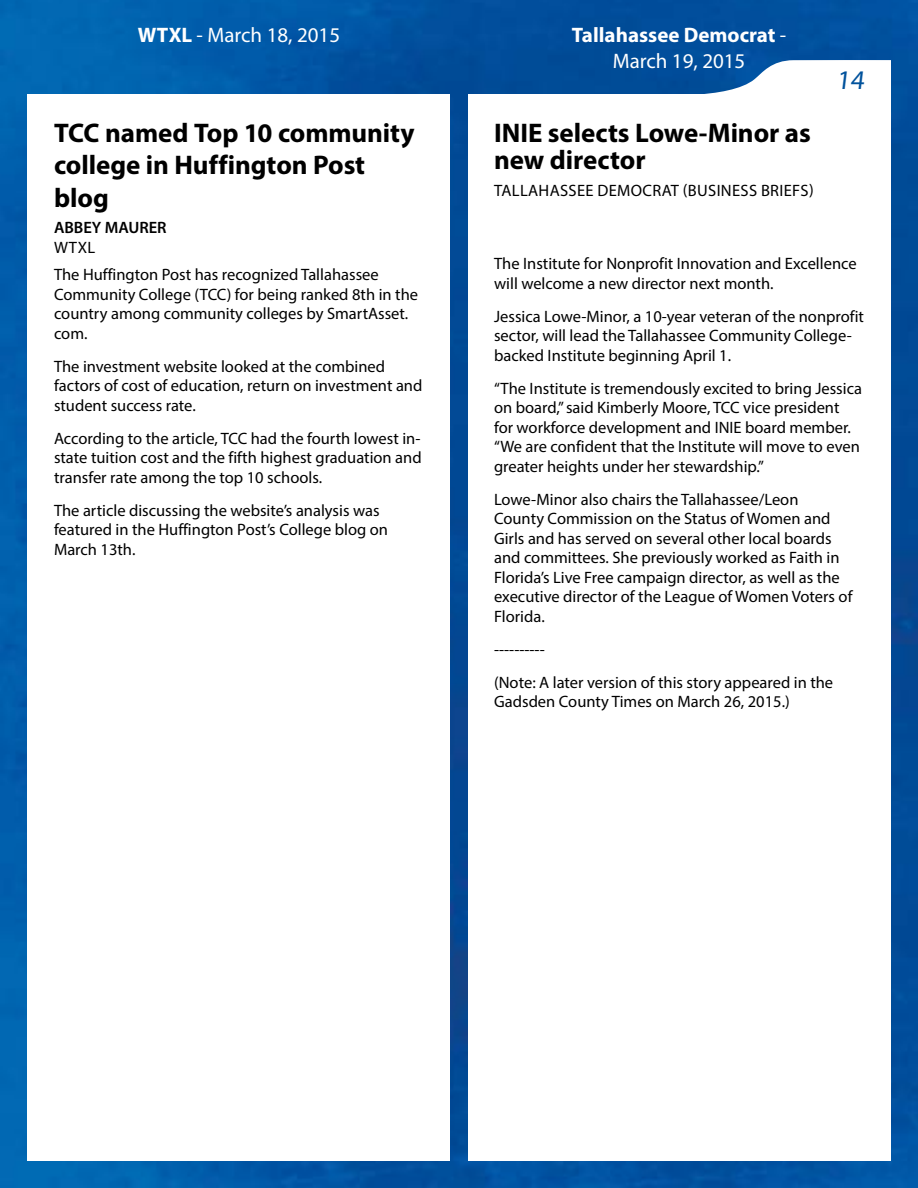
<style>
.page{position:relative;width:918px;height:1188px;background:#fff}
.page>*{position:absolute;margin:0;border:0;box-sizing:border-box;transform-origin:0 0}
.t1{font:700 27px/32.4px "Myriad Pro";letter-spacing:-.005em;color:#000}
.t2{font:27px "Myriad Pro";color:#00529c}
.t3{font:700 21px/25.2px "Myriad Pro";color:#fff;text-align:center}
.t4{font:21px "Myriad Pro";color:#fff}
.t5{font:16.5px/19.5px "Myriad Pro";color:#000}
.t6{font:16.5px "Myriad Pro";letter-spacing:.02em;color:#000}
.t7{font:600 16.5px "Myriad Pro";color:#000}
.s1{font-weight:700}
.s2{font-weight:400}
</style>
<div class="page">
<img style="left:0;top:0;width:918px;height:1188px">
<svg style="left:626px;top:60px;width:265px;height:34px"></svg>
<div style="left:468px;top:94px;width:423px;height:1067px;background:#fff"></div>
<div style="left:27px;top:94px;width:423px;height:1067px;background:#fff"></div>
<p class="t4" style="left:138px;top:22px;width:204px"><span class="s1">WTXL</span> - March 18, 2015</p>
<h1 class="t1" style="left:54px;top:116px;width:362px">TCC named Top 10 community college in Huffington Post blog</h1>
<p class="t7" style="left:54px;top:217px;width:114px">ABBEY MAURER</p>
<p class="t5" style="left:54px;top:237px;width:43px">WTXL</p>
<p class="t5" style="left:54px;top:265px;width:366px">The Huffington Post has recognized Tallahassee Community College (TCC) for being ranked 8th in the country among community colleges by SmartAsset. com.</p>
<p class="t5" style="left:54px;top:356px;width:370px">The investment website looked at the combined factors of cost of education, return on investment and student success rate.</p>
<p class="t5" style="left:54px;top:428px;width:369px;text-align:justify">According to the article, TCC had the fourth lowest in&shy;state tuition cost and the fifth highest graduation and transfer rate among the top 10 schools.</p>
<p class="t5" style="left:54px;top:500px;width:336px">The article discussing the website’s analysis was featured in the Huffington Post’s College blog on<br>March 13th.</p>
<p class="t3" style="left:572px;top:22px;width:216px">Tallahassee Democrat <span class="s2">-<br>March 19, 2015</span></p>
<h1 class="t1" style="left:494px;top:118px;width:318px;line-height:27px">INIE selects Lowe-Minor as new director</h1>
<p class="t6" style="left:494px;top:180px;width:321px">TALLAHASSEE DEMOCRAT (BUSINESS BRIEFS)</p>
<h1 class="t2" style="left:836px;top:64px;width:33px">14</h1>
<p class="t5" style="left:494px;top:254px;width:364px">The Institute for Nonprofit Innovation and Excellence will welcome a new director next month.</p>
<p class="t5" style="left:494px;top:306px;width:371px">Jessica Lowe-Minor, a 10-year veteran of the nonprofit sector, will lead the Tallahassee Community College&shy;backed Institute beginning April 1.</p>
<p class="t5" style="left:494px;top:378px;width:369px">“The Institute is tremendously excited to bring Jessica on board,” said Kimberly Moore, TCC vice president for workforce development and INIE board member. “We are confident that the Institute will move to even greater heights under her stewardship.”</p>
<p class="t5" style="left:494px;top:489px;width:360px">Lowe-Minor also chairs the Tallahassee/Leon County Commission on the Status of Women and Girls and has served on several other local boards and committees. She previously worked as Faith in Florida’s Live Free campaign director, as well as the executive director of the League of Women Voters of Florida.</p>
<p class="t5" style="left:494px;top:633px;width:341px;line-height:33px">----------<br>(Note: A later version of this story appeared in the</p>
<p class="t5" style="left:494px;top:692px;width:297px">Gadsden County Times on March 26, 2015.)</p>
</div>
